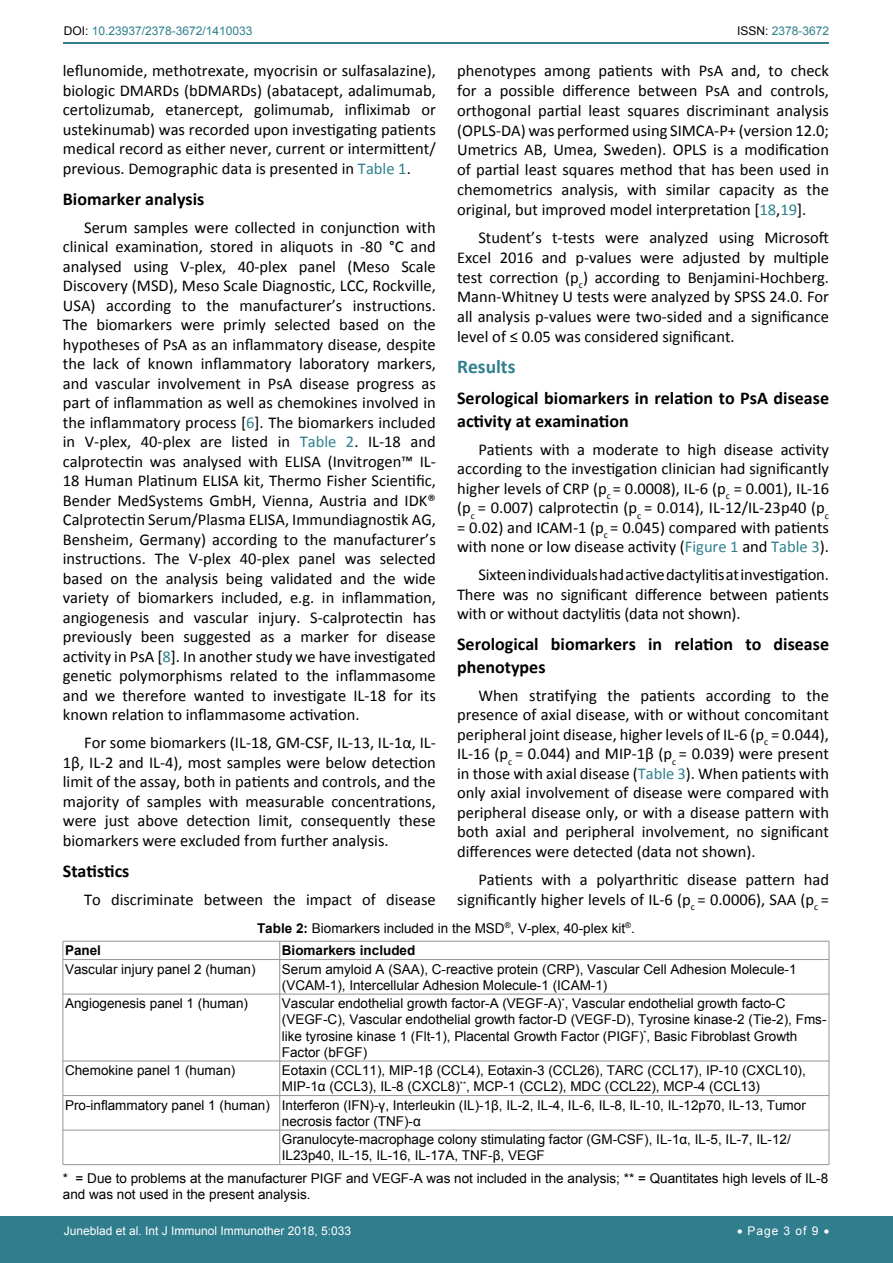
<style>
.page{position:relative;width:893px;height:1263px;background:#fff}
.page>*{position:absolute;margin:0;border:0;box-sizing:border-box;transform-origin:0 0}
.t1{font:700 19.5px "Calibri";color:#30808d}
.t2{font:700 18px/22.5px "Calibri";color:#000}
.t3{font:16.5px/19.5px "Calibri";color:#000;text-align:justify}
.t4{font:13.5px/16.2px "Arial";color:#000}
.t5{font:700 13.5px "Arial";color:#000}
.t6{font:12px "Arial";color:#fff}
.t7{font:12px "Arial";color:#30808d}
.s1{color:#000}
.s2{color:#30808d}
.s3{font-weight:700}
</style>
<div class="page">
<hr style="left:64px;top:43px;width:765px;height:1px;background:#30808d">
<div style="left:0;top:1217px;width:893px;height:46px;background:#307d8d"></div>
<hr style="left:63px;top:941px;width:217px;height:1px;background:#939598">
<svg style="left:63px;top:941px;width:1px;height:18px"></svg>
<hr style="left:280px;top:941px;width:549px;height:1px;background:#939598">
<svg style="left:279px;top:941px;width:1px;height:18px"></svg>
<svg style="left:829px;top:941px;width:1px;height:18px"></svg>
<hr style="left:63px;top:959px;width:217px;height:1px;background:#939598">
<hr style="left:63px;top:959px;width:1px;height:35px;background:#939598">
<hr style="left:280px;top:959px;width:549px;height:1px;background:#939598">
<hr style="left:279px;top:959px;width:1px;height:35px;background:#939598">
<hr style="left:829px;top:959px;width:1px;height:35px;background:#939598">
<hr style="left:63px;top:994px;width:217px;height:1px;background:#939598">
<hr style="left:63px;top:994px;width:1px;height:67px;background:#939598">
<hr style="left:280px;top:994px;width:549px;height:1px;background:#939598">
<hr style="left:279px;top:994px;width:1px;height:67px;background:#939598">
<hr style="left:829px;top:994px;width:1px;height:67px;background:#939598">
<hr style="left:63px;top:1061px;width:217px;height:1px;background:#939598">
<hr style="left:63px;top:1061px;width:1px;height:34px;background:#939598">
<hr style="left:280px;top:1061px;width:549px;height:1px;background:#939598">
<hr style="left:279px;top:1061px;width:1px;height:34px;background:#939598">
<hr style="left:829px;top:1061px;width:1px;height:34px;background:#939598">
<hr style="left:63px;top:1095px;width:217px;height:1px;background:#939598">
<hr style="left:63px;top:1095px;width:1px;height:35px;background:#939598">
<hr style="left:280px;top:1095px;width:549px;height:1px;background:#939598">
<hr style="left:279px;top:1095px;width:1px;height:35px;background:#939598">
<hr style="left:829px;top:1095px;width:1px;height:35px;background:#939598">
<hr style="left:63px;top:1130px;width:217px;height:1px;background:#939598">
<hr style="left:63px;top:1130px;width:1px;height:34px;background:#939598">
<hr style="left:280px;top:1130px;width:549px;height:1px;background:#939598">
<hr style="left:279px;top:1130px;width:1px;height:34px;background:#939598">
<hr style="left:829px;top:1130px;width:1px;height:34px;background:#939598">
<hr style="left:63px;top:1164px;width:217px;height:1px;background:#939598">
<hr style="left:280px;top:1164px;width:549px;height:1px;background:#939598">
<p class="t7" style="left:64px;top:23px;width:190px"><span class="s1">DOI:</span> 10.23937/2378-3672/1410033</p>
<p class="t7" style="left:737px;top:23px;width:94px"><span class="s1">ISSN:</span> 2378-3672</p>
<p class="t3" style="left:63px;top:61px;width:374px">leflunomide, methotrexate, myocrisin or sulfasalazine), biologic DMARDs (bDMARDs) (abatacept, adalimumab, certolizumab, etanercept, golimumab, infliximab or ustekinumab) was recorded upon investigating patients medical record as either never, current or intermittent/ previous. Demographic data is presented in <span class="s2">Table 1</span>.</p>
<p class="t2" style="left:63px;top:187px;width:143px">Biomarker analysis</p>
<p class="t3" style="left:63px;top:217px;width:375px;text-indent:21px">Serum samples were collected in conjunction with clinical examination, stored in aliquots in -80 °C and analysed using V-plex, 40-plex panel (Meso Scale Discovery (MSD), Meso Scale Diagnostic, LCC, Rockville, USA) according to the manufacturer’s instructions.<br>The biomarkers were primly selected based on the hypotheses of PsA as an inflammatory disease, despite the lack of known inflammatory laboratory markers, and vascular involvement in PsA disease progress as part of inflammation as well as chemokines involved in the inflammatory process [<span class="s2">6</span>]. The biomarkers included in V-plex, 40-plex are listed in <span class="s2">Table 2</span>. IL-18 and calprotectin was analysed with ELISA (Invitrogen™ IL-18 Human Platinum ELISA kit, Thermo Fisher Scientific, Bender MedSystems GmbH, Vienna, Austria and IDK® Calprotectin Serum/Plasma ELISA, Immundiagnostik AG, Bensheim, Germany) according to the manufacturer’s instructions. The V-plex 40-plex panel was selected based on the analysis being validated and the wide variety of biomarkers included, e.g. in inflammation, angiogenesis and vascular injury. S-calprotectin has previously been suggested as a marker for disease activity in PsA [<span class="s2">8</span>]. In another study we have investigated genetic polymorphisms related to the inflammasome and we therefore wanted to investigate IL-18 for its known relation to inflammasome activation.</p>
<p class="t3" style="left:63px;top:733px;width:374px;text-indent:21px">For some biomarkers (IL-18, GM-CSF, IL-13, IL-1α, IL-1β, IL-2 and IL-4), most samples were below detection limit of the assay, both in patients and controls, and the majority of samples with measurable concentrations, were just above detection limit, consequently these biomarkers were excluded from further analysis.</p>
<p class="t2" style="left:63px;top:859px;width:68px">Statistics</p>
<p class="t3" style="left:84px;top:890px;width:353px">To discriminate between the impact of disease</p>
<p class="t3" style="left:457px;top:61px;width:373px">phenotypes among patients with PsA and, to check for a possible difference between PsA and controls, orthogonal partial least squares discriminant analysis (OPLS-DA) was performed using SIMCA-P+ (version 12.0; Umetrics AB, Umea, Sweden). OPLS is a modification of partial least squares method that has been used in chemometrics analysis, with similar capacity as the original, but improved model interpretation [<span class="s2">18</span>,<span class="s2">19</span>].</p>
<p class="t3" style="left:457px;top:228px;width:373px;text-indent:21px">Student’s t-tests were analyzed using Microsoft Excel 2016 and p-values were adjusted by multiple test correction (p<sub>c</sub>) according to Benjamini-Hochberg.<br>Mann-Whitney U tests were analyzed by SPSS 24.0. For all analysis p-values were two-sided and a significance level of ≤ 0.05 was considered significant.</p>
<p class="t1" style="left:457px;top:354px;width:60px">Results</p>
<p class="t2" style="left:457px;top:387px;width:373px">Serological biomarkers in relation to PsA disease activity at examination</p>
<p class="t3" style="left:457px;top:439px;width:373px;text-indent:21px">Patients with a moderate to high disease activity according to the investigation clinician had significantly higher levels of CRP (p<sub>c</sub> = 0.0008), IL-6 (p<sub>c</sub> = 0.001), IL-16 (p<sub>c</sub> = 0.007) calprotectin (p<sub>c</sub> = 0.014), IL-12/IL-23p40 (p<sub>c </sub>= 0.02) and ICAM-1 (p<sub>c</sub> = 0.045) compared with patients with none or low disease activity (<span class="s2">Figure 1</span> and <span class="s2">Table 3</span>).</p>
<p class="t3" style="left:457px;top:565px;width:373px;text-indent:21px">Sixteen individuals had active dactylitis at investigation.<br>There was no significant difference between patients with or without dactylitis (data not shown).</p>
<p class="t2" style="left:457px;top:633px;width:373px">Serological biomarkers in relation to disease phenotypes</p>
<p class="t3" style="left:457px;top:685px;width:373px;text-indent:21px">When stratifying the patients according to the presence of axial disease, with or without concomitant peripheral joint disease, higher levels of IL-6 (p<sub>c</sub> = 0.044), IL-16 (p<sub>c</sub> = 0.044) and MIP-1β (p<sub>c</sub> = 0.039) were present in those with axial disease (<span class="s2">Table 3</span>). When patients with only axial involvement of disease were compared with peripheral disease only, or with a disease pattern with both axial and peripheral involvement, no significant differences were detected (data not shown).</p>
<p class="t3" style="left:457px;top:870px;width:373px;text-align:right">Patients with a polyarthritic disease pattern had significantly higher levels of IL-6 (p<sub>c</sub> = 0.0006), SAA (p<sub>c</sub> =</p>
<p class="t4" style="left:257px;top:920px;width:379px"><span class="s3">Table 2:</span> Biomarkers included in the MSD<sup>®</sup>, V-plex, 40-plex kit<sup>®</sup>.</p>
<p class="t5" style="left:65px;top:941px;width:38px">Panel</p>
<p class="t5" style="left:282px;top:941px;width:135px">Biomarkers included</p>
<p class="t4" style="left:65px;top:961px;width:192px">Vascular injury panel 2 (human)</p>
<p class="t4" style="left:282px;top:961px;width:516px">Serum amyloid A (SAA), C-reactive protein (CRP), Vascular Cell Adhesion Molecule-1 (VCAM-1), Intercellular Adhesion Molecule-1 (ICAM-1)</p>
<p class="t4" style="left:65px;top:995px;width:185px">Angiogenesis panel 1 (human)</p>
<p class="t4" style="left:282px;top:995px;width:546px">Vascular endothelial growth factor-A (VEGF-A)<sup>*</sup>, Vascular endothelial growth facto-C (VEGF-C), Vascular endothelial growth factor-D (VEGF-D), Tyrosine kinase-2 (Tie-2), Fms&shy;like tyrosine kinase 1 (Flt-1), Placental Growth Factor (PIGF)<sup>*</sup>, Basic Fibroblast Growth Factor (bFGF)</p>
<p class="t4" style="left:65px;top:1062px;width:172px">Chemokine panel 1 (human)</p>
<p class="t4" style="left:282px;top:1062px;width:525px">Eotaxin (CCL11), MIP-1β (CCL4), Eotaxin-3 (CCL26), TARC (CCL17), IP-10 (CXCL10),<br>MIP-1α (CCL3), IL-8 (CXCL8)<sup>**</sup>, MCP-1 (CCL2), MDC (CCL22), MCP-4 (CCL13)</p>
<p class="t4" style="left:282px;top:1097px;width:525px;text-indent:-217px">Pro-inflammatory panel 1 (human) Interferon (IFN)-γ, Interleukin (IL)-1β, IL-2, IL-4, IL-6, IL-8, IL-10, IL-12p70, IL-13, Tumor necrosis factor (TNF)-α</p>
<p class="t4" style="left:282px;top:1131px;width:510px">Granulocyte-macrophage colony stimulating factor (GM-CSF), IL-1α, IL-5, IL-7, IL-12/<br>IL23p40, IL-15, IL-16, IL-17A, TNF-β, VEGF</p>
<p class="t4" style="left:63px;top:1170px;width:767px">* = Due to problems at the manufacturer PIGF and VEGF-A was not included in the analysis; ** = Quantitates high levels of IL-8 and was not used in the present analysis.</p>
<p class="t6" style="left:64px;top:1223px;width:289px">Juneblad et al. Int J Immunol Immunother 2018, 5:033</p>
<p class="t6" style="left:737px;top:1223px;width:94px">• Page 3 of 9 •</p>
</div>
